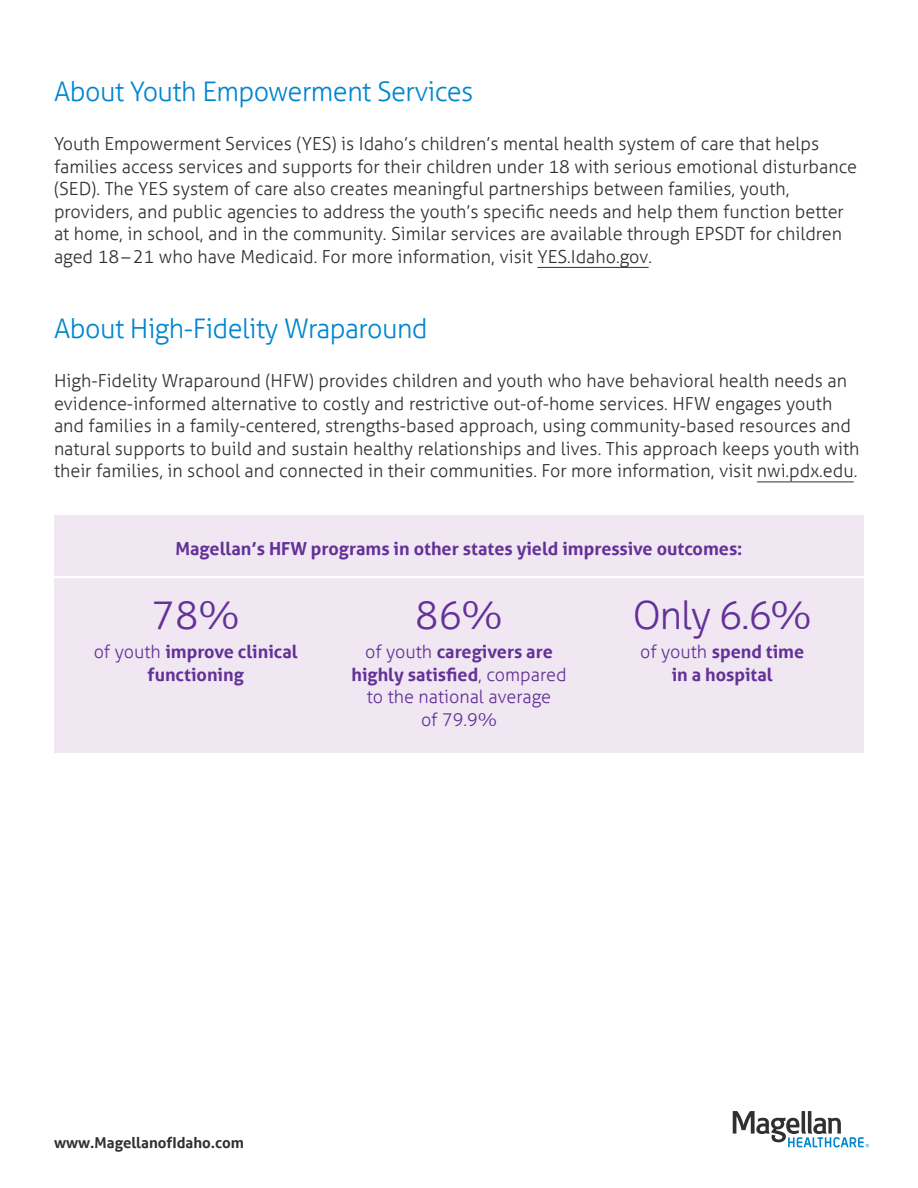
<style>
.page{position:relative;width:918px;height:1188px;background:#fff}
.page>*{position:absolute;margin:0;border:0;box-sizing:border-box;transform-origin:0 0}
.Bullets{font:300 39px "Aller";letter-spacing:-.025em;color:#633197}
.Secondary_headline{font:300 27px "Aller";letter-spacing:-.02em;color:#0086cf}
.Body_copy{font:300 18px/22.5px "Aller";color:#2f3032}
.Bullets-2{font:300 18px/22.5px "Aller";color:#633197;text-align:center}
.Bullets-3{font:700 18px/22.5px "Aller";color:#633197;text-align:center}
.Subhead{font:700 18px "Aller";color:#633197}
.t1{font:700 15px "Aller";color:#2f3032}
.s1{font-weight:300}
.s2{font-weight:700}
</style>
<div class="page">
<svg style="left:733px;top:1111px;width:136px;height:37px"></svg>
<hr style="left:537px;top:267px;width:112px;height:1px;background:#2f3032">
<hr style="left:757px;top:482px;width:97px;height:1px;background:#2f3032">
<div style="left:54px;top:515px;width:810px;height:238px;background:#f0e7f2"></div>
<hr style="left:44px;top:576px;width:832px;height:2px;background:#fff">
<p class="Secondary_headline" style="left:54px;top:75px;width:421px">About Youth Empowerment Services</p>
<p class="Body_copy" style="left:54px;top:133px;width:805px">Youth Empowerment Services (YES) is Idaho’s children’s mental health system of care that helps families access services and supports for their children under 18 with serious emotional disturbance (SED). The YES system of care also creates meaningful partnerships between families, youth, providers, and public agencies to address the youth’s specific needs and help them function better at home, in school, and in the community. Similar services are available through EPSDT for children aged 18–21 who have Medicaid. For more information, visit YES.Idaho.gov.</p>
<p class="Secondary_headline" style="left:54px;top:312px;width:375px">About High-Fidelity Wraparound</p>
<p class="Body_copy" style="left:54px;top:370px;width:807px">High-Fidelity Wraparound (HFW) provides children and youth who have behavioral health needs an evidence-informed alternative to costly and restrictive out-of-home services. HFW engages youth and families in a family-centered, strengths-based approach, using community-based resources and natural supports to build and sustain healthy relationships and lives. This approach keeps youth with their families, in school and connected in their communities. For more information, visit nwi.pdx.edu.</p>
<p class="Subhead" style="left:176px;top:538px;width:568px">Magellan’s HFW programs in other states yield impressive outcomes:</p>
<p class="Bullets" style="left:152px;top:592px;width:89px">78%</p>
<p class="Bullets-3" style="left:94px;top:641px;width:205px"><span class="s1">of youth</span> improve clinical functioning</p>
<p class="Bullets" style="left:415px;top:592px;width:89px">86%</p>
<p class="Bullets-2" style="left:351px;top:641px;width:217px">of youth <span class="s2">caregivers are highly satisfied</span>, compared to the national average<br>of 79.9%</p>
<p class="Bullets" style="left:633px;top:592px;width:181px">Only 6.6%</p>
<p class="Bullets-3" style="left:640px;top:641px;width:166px"><span class="s1">of youth</span> spend time in a hospital</p>
<p class="t1" style="left:54px;top:1133px;width:192px">www.MagellanofIdaho.com</p>
</div>
